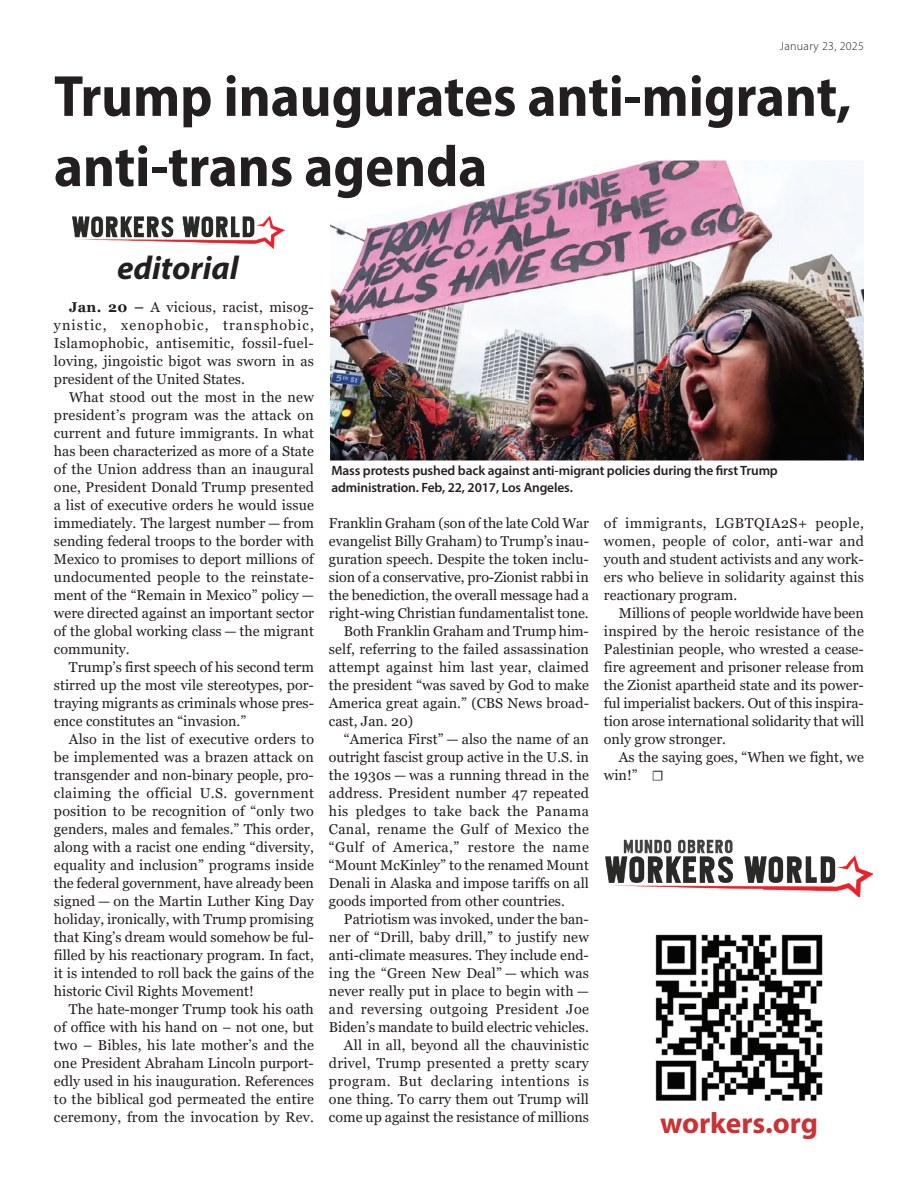
<style>
.page{position:relative;width:918px;height:1188px;background:#fff}
.page>*{position:absolute;margin:0;border:0;box-sizing:border-box;transform-origin:0 0}
.t1{font:700 semi-condensed 58.5px/70.2px "Myriad Pro";color:#231f20}
.t2{font:italic 700 33px "Myriad Pro";color:#231f20}
.t3{font:700 29.55px "Myriad Pro";color:#cb3233}
.t4{font:14.25px/18px "Georgia";color:#231f20;text-align:justify}
.t5{font:14.25px "Georgia";letter-spacing:.02em;color:#231f20}
.t6{font:14.25px "Georgia";letter-spacing:.035em;color:#231f20}
.t7{font:14.25px "Georgia";letter-spacing:.025em;color:#231f20}
.t8{font:14.25px "Georgia";letter-spacing:.03em;color:#231f20}
.t9{font:600 13.5px/16.5px "Myriad Pro";letter-spacing:-.01em;color:#231f20}
.t10{font:300 12px "Myriad Pro";letter-spacing:.025em;color:#231f20}
.s1{font-weight:700}
.s2{font-family:"Minion Pro"}
</style>
<div class="page">
<img style="left:605px;top:839px;width:268px;height:58px">
<img style="left:655px;top:934px;width:168px;height:167px">
<img style="left:330px;top:160px;width:534px;height:300px">
<img style="left:72px;top:216px;width:213px;height:33px">
<p class="t10" style="left:780px;top:38px;width:86px">January 23, 2025</p>
<h1 class="t1" style="left:54px;top:59px;width:799px">Trump inaugurates anti‑migrant, anti-trans agenda</h1>
<h2 class="t2" style="left:117px;top:246px;width:123px">editorial</h2>
<p class="t4" style="left:54px;top:298px;width:262px;text-indent:15px"><span class="s1">Jan. 20 –</span> A vicious, racist, misog&shy;ynistic, xenophobic, transphobic, Islamophobic, antisemitic, fossil-fuel&shy;loving, jingoistic bigot was sworn in as president of the United States.</p>
<p class="t4" style="left:54px;top:388px;width:262px;text-indent:15px">What stood out the most in the new president’s program was the attack on current and future immigrants. In what has been characterized as more of a State of the Union address than an inaugural one, President Donald Trump presented a list of executive orders he would issue immediately. The largest number — from sending federal troops to the border with Mexico to promises to deport millions of undocumented people to the reinstate&shy;ment of the “Remain in Mexico” policy — were directed against an important sector of the global working class — the migrant community.</p>
<p class="t4" style="left:54px;top:658px;width:262px;text-indent:15px">Trump’s first speech of his second term stirred up the most vile stereotypes, por&shy;traying migrants as criminals whose pres&shy;ence constitutes an “invasion.”</p>
<p class="t4" style="left:54px;top:730px;width:262px;text-indent:15px">Also in the list of executive orders to be implemented was a brazen attack on transgender and non-binary people, pro&shy;claiming the official U.S. government position to be recognition of “only two genders, males and females.” This order, along with a racist one ending “diversity, equality and inclusion” programs inside the federal government, have already been signed — on the Martin Luther King Day holiday, ironically, with Trump promising that King’s dream would somehow be ful&shy;filled by his reactionary program. In fact, it is intended to roll back the gains of the historic Civil Rights Movement!</p>
<p class="t4" style="left:54px;top:1000px;width:262px;text-indent:15px">The hate-monger Trump took his oath of office with his hand on – not one, but two – Bibles, his late mother’s and the one President Abraham Lincoln purport&shy;edly used in his inauguration. References to the biblical god permeated the entire ceremony, from the invocation by Rev.</p>
<p class="t9" style="left:332px;top:462px;width:448px">Mass protests pushed back against anti-migrant policies during the first Trump administration. Feb, 22, 2017, Los Angeles.</p>
<p class="t4" style="left:329px;top:514px;width:262px">Franklin Graham (son of the late Cold War</p>
<p class="t4" style="left:329px;top:532px;width:262px">evangelist Billy Graham) to Trump’s inau-</p>
<p class="t4" style="left:329px;top:550px;width:261px">guration speech. Despite the token inclu-</p>
<p class="t4" style="left:329px;top:568px;width:261px">sion of a conservative, pro-Zionist rabbi in</p>
<p class="t4" style="left:329px;top:586px;width:262px">the benediction, the overall message had a</p>
<p class="t4" style="left:329px;top:604px;width:261px">right-wing Christian fundamentalist tone.</p>
<p class="t4" style="left:344px;top:622px;width:247px">Both Franklin Graham and Trump him-</p>
<p class="t4" style="left:329px;top:640px;width:261px">self, referring to the failed assassination</p>
<p class="t5" style="left:329px;top:658px;width:261px">attempt against him last year, claimed</p>
<p class="t4" style="left:329px;top:676px;width:261px">the president “was saved by God to make</p>
<p class="t4" style="left:329px;top:694px;width:262px">America great again.” (CBS News broad-</p>
<p class="t4" style="left:329px;top:712px;width:86px">cast, Jan. 20)</p>
<p class="t4" style="left:344px;top:730px;width:246px">“America First” — also the name of an</p>
<p class="t4" style="left:329px;top:748px;width:262px">outright fascist group active in the U.S. in</p>
<p class="t4" style="left:329px;top:766px;width:262px">the 1930s — was a running thread in the</p>
<p class="t4" style="left:329px;top:784px;width:261px">address. President number 47 repeated</p>
<p class="t8" style="left:329px;top:802px;width:261px">his pledges to take back the Panama</p>
<p class="t5" style="left:329px;top:820px;width:262px">Canal, rename the Gulf of Mexico the</p>
<p class="t6" style="left:329px;top:838px;width:261px">“Gulf of America,” restore the name</p>
<p class="t4" style="left:329px;top:856px;width:261px">“Mount McKinley” to the renamed Mount</p>
<p class="t4" style="left:329px;top:874px;width:261px">Denali in Alaska and impose tariffs on all</p>
<p class="t4" style="left:329px;top:892px;width:237px">goods imported from other countries.</p>
<p class="t4" style="left:344px;top:910px;width:247px">Patriotism was invoked, under the ban-</p>
<p class="t4" style="left:329px;top:928px;width:261px">ner of “Drill, baby drill,” to justify new</p>
<p class="t4" style="left:329px;top:946px;width:261px">anti-climate measures. They include end-</p>
<p class="t4" style="left:329px;top:964px;width:261px">ing the “Green New Deal” — which was</p>
<p class="t4" style="left:329px;top:982px;width:261px">never really put in place to begin with —</p>
<p class="t7" style="left:329px;top:1000px;width:262px">and reversing outgoing President Joe</p>
<p class="t4" style="left:329px;top:1018px;width:261px">Biden’s mandate to build electric vehicles.</p>
<p class="t4" style="left:344px;top:1036px;width:246px">All in all, beyond all the chauvinistic</p>
<p class="t4" style="left:329px;top:1054px;width:261px">drivel, Trump presented a pretty scary</p>
<p class="t6" style="left:329px;top:1072px;width:261px">program. But declaring intentions is</p>
<p class="t4" style="left:329px;top:1090px;width:262px">one thing. To carry them out Trump will</p>
<p class="t4" style="left:329px;top:1108px;width:261px">come up against the resistance of millions</p>
<p class="t4" style="left:604px;top:514px;width:262px">of immigrants, LGBTQIA2S+ people, women, people of color, anti-war and youth and student activists and any work&shy;ers who believe in solidarity against this reactionary program.</p>
<p class="t4" style="left:604px;top:604px;width:262px;text-indent:15px">Millions of people worldwide have been inspired by the heroic resistance of the Palestinian people, who wrested a cease&shy;fire agreement and prisoner release from the Zionist apartheid state and its power&shy;ful imperialist backers. Out of this inspira&shy;tion arose international solidarity that will only grow stronger.</p>
<p class="t4" style="left:604px;top:748px;width:261px;text-indent:15px">As the saying goes, “When we fight, we win!” <span class="s2">☐</span></p>
<h3 class="t3" style="left:660px;top:1103px;width:160px">workers.org</h3>
</div>
